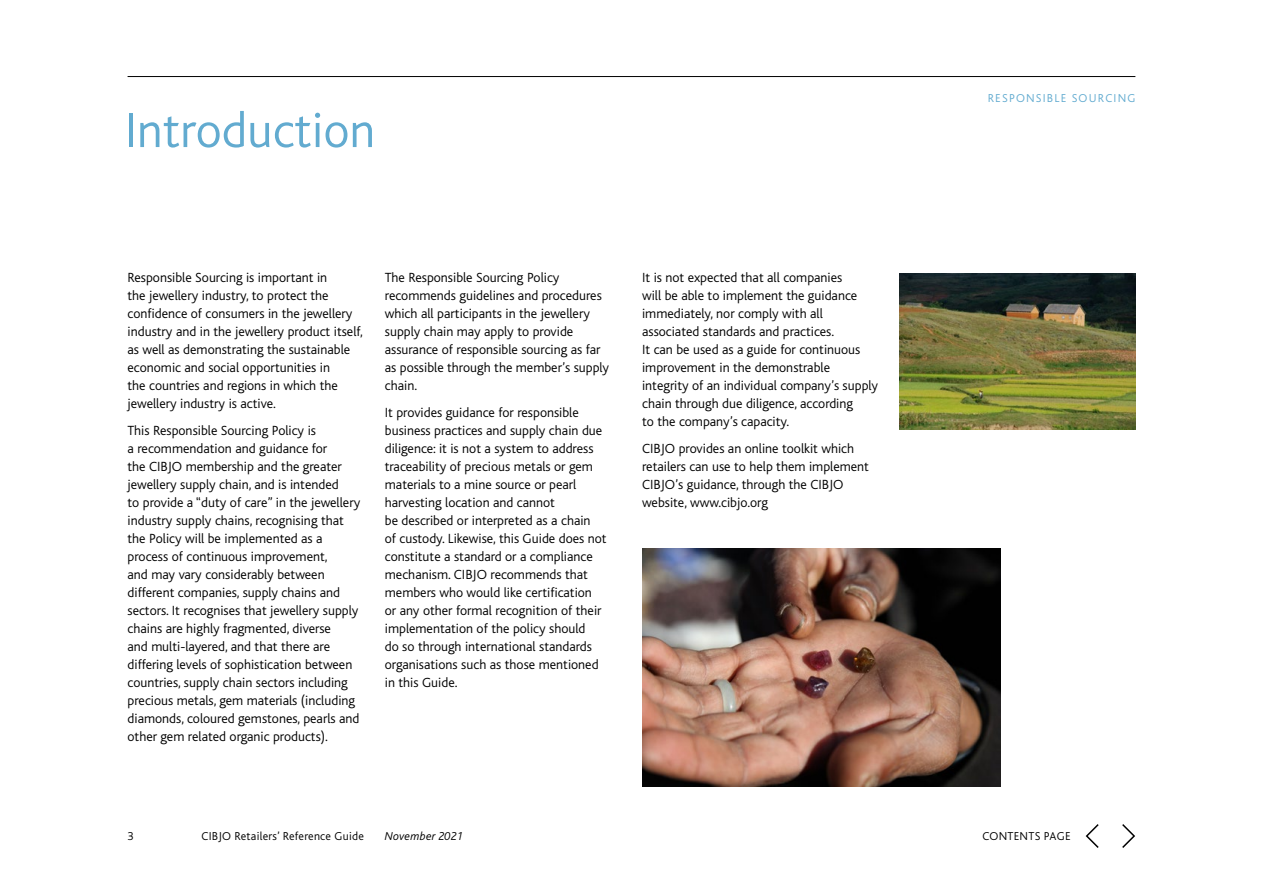
<style>
.page{position:relative;width:1263px;height:893px;background:#fff}
.page>*{position:absolute;margin:0;border:0;box-sizing:border-box;transform-origin:0 0}
.t1{font:300 51px "Bliss";color:#62abd0}
.t2{font:300 13.8px/18px "Bliss";color:#000}
.t3{font:300 12px "Bliss";letter-spacing:.02em;color:#000}
.t4{font:300 12px "Bliss";letter-spacing:.1em;color:#62abd0}
.t5{font:italic 300 12px "Bliss";letter-spacing:.02em;color:#000}
</style>
<div class="page">
<hr style="left:128px;top:76px;width:1007px;height:1px;background:#000">
<img style="left:642px;top:548px;width:359px;height:238px">
<img style="left:899px;top:273px;width:236px;height:157px">
<svg style="left:1122px;top:824px;width:13px;height:24px"></svg>
<svg style="left:1085px;top:824px;width:14px;height:24px"></svg>
<h1 class="t1" style="left:125px;top:103px;width:252px">Introduction</h1>
<p class="t2" style="left:128px;top:269px;width:237px">Responsible Sourcing is important in<br>the jewellery industry, to protect the confidence of consumers in the jewellery industry and in the jewellery product itself, as well as demonstrating the sustainable economic and social opportunities in<br>the countries and regions in which the jewellery industry is active.</p>
<p class="t2" style="left:128px;top:422px;width:234px">This Responsible Sourcing Policy is<br>a recommendation and guidance for<br>the CIBJO membership and the greater jewellery supply chain, and is intended<br>to provide a “duty of care” in the jewellery industry supply chains, recognising that the Policy will be implemented as a process of continuous improvement,<br>and may vary considerably between different companies, supply chains and sectors. It recognises that jewellery supply chains are highly fragmented, diverse<br>and multi-layered, and that there are differing levels of sophistication between countries, supply chain sectors including precious metals, gem materials (including diamonds, coloured gemstones, pearls and other gem related organic products).</p>
<p class="t2" style="left:385px;top:269px;width:226px">The Responsible Sourcing Policy recommends guidelines and procedures which all participants in the jewellery supply chain may apply to provide assurance of responsible sourcing as far as possible through the member’s supply chain.</p>
<p class="t2" style="left:385px;top:404px;width:223px">It provides guidance for responsible business practices and supply chain due diligence: it is not a system to address traceability of precious metals or gem materials to a mine source or pearl harvesting location and cannot<br>be described or interpreted as a chain<br>of custody. Likewise, this Guide does not constitute a standard or a compliance mechanism. CIBJO recommends that members who would like certification or any other formal recognition of their implementation of the policy should<br>do so through international standards organisations such as those mentioned in this Guide.</p>
<p class="t2" style="left:642px;top:269px;width:237px">It is not expected that all companies<br>will be able to implement the guidance immediately, nor comply with all associated standards and practices.<br>It can be used as a guide for continuous improvement in the demonstrable integrity of an individual company’s supply chain through due diligence, according<br>to the company’s capacity.</p>
<p class="t2" style="left:642px;top:440px;width:228px">CIBJO provides an online toolkit which retailers can use to help them implement CIBJO’s guidance, through the CIBJO website, www.cibjo.org</p>
<p class="t3" style="left:128px;top:830px;width:8px">3</p>
<p class="t3" style="left:202px;top:830px;width:164px">CIBJO Retailers’ Reference Guide</p>
<p class="t5" style="left:385px;top:830px;width:80px">November 2021</p>
<p class="t4" style="left:988px;top:92px;width:149px">RESPONSIBLE SOURCING</p>
<p class="t3" style="left:982px;top:830px;width:90px">CONTENTS PAGE</p>
</div>
